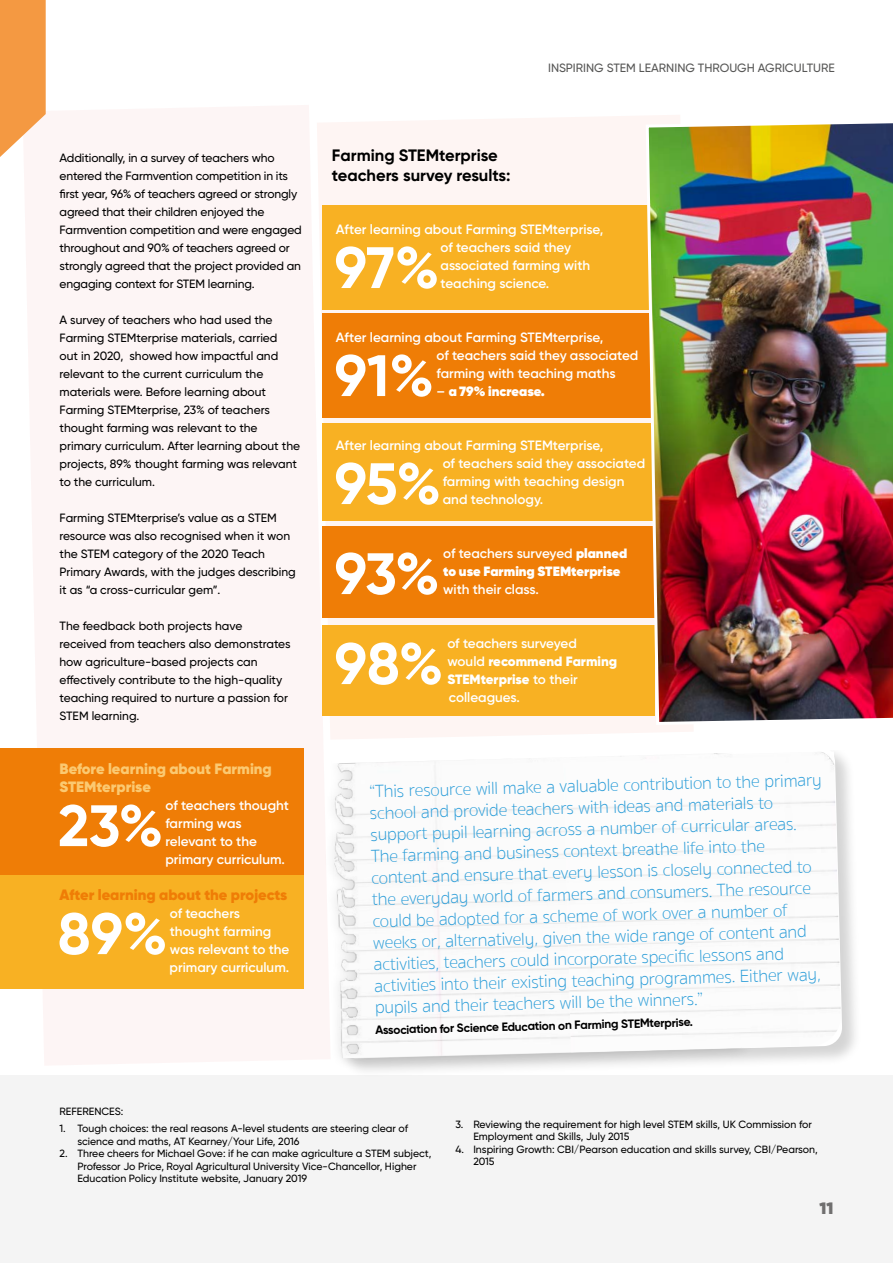
<style>
.page{position:relative;width:893px;height:1263px;background:#fff}
.page>*{position:absolute;margin:0;border:0;box-sizing:border-box;transform-origin:0 0}
.t1{font:700 58.35px "Gilroy";letter-spacing:-.01em;color:#fff}
.t2{font:100 18px/21.6px "Sukhumvit Set";color:#299cd8}
.t3{font:700 16.5px/19.8px "Gilroy";color:#000}
.t4{font:800 16.5px "Gilroy";color:#706f6f}
.t5{font:900 15px/18px "Gilroy";color:#fbc971}
.t6{font:900 15px "Gilroy";color:#ef7d06}
.t7{font:600 13.5px/18px "Gilroy";color:#fff}
.t8{font:800 13.5px/18px "Gilroy";color:#fff}
.t9{font:500 12px/18px "Gilroy";color:#000}
.t10{font:700 12px "Gilroy";color:#000}
.t11{font:500 12px "Gilroy";color:#575756}
.t12{font:500 10.5px/12.6px "Gilroy";color:#000}
.s1{font-weight:600}
.s2{font-weight:900}
</style>
<div class="page">
<svg style="left:317px;top:115px;width:376px;height:616px;fill:#fef5f3"></svg>
<div style="left:0;top:1076px;width:893px;height:187px;background:#f4f4f4"></div>
<div style="left:322px;top:423px;width:332px;height:98px;background:#f8b123"></div>
<div style="left:322px;top:526px;width:333px;height:92px;background:#ef7d06"></div>
<div style="left:322px;top:625px;width:333px;height:90px;background:#f8b123"></div>
<svg style="left:0;top:0;width:46px;height:157px;background:#f5a65b"></svg>
<div style="left:0;top:749px;width:303px;height:126px;background:#ef7d06"></div>
<div style="left:0;top:875px;width:303px;height:113px;background:#f8b123"></div>
<div style="left:322px;top:205px;width:333px;height:104px;background:#f8b123"></div>
<div style="left:322px;top:314px;width:332px;height:104px;background:#ef7d06"></div>
<div style="left:330px;top:743px;width:532px;height:335px;background:#000;opacity:.17"></div>
<div style="left:324px;top:741px;width:429px;height:329px;background:#000;opacity:.17"></div>
<img style="left:332px;top:763px;width:411px;height:295px">
<svg style="left:331px;top:730px;width:511px;height:33px"></svg>
<img style="left:563px;top:751px;width:278px;height:301px">
<img style="left:644px;top:117px;width:249px;height:609px">
<p class="t9" style="left:60px;top:149px;width:244px">Additionally, in a survey of teachers who entered the Farmvention competition in its first year, 96% of teachers agreed or strongly agreed that their children enjoyed the Farmvention competition and were engaged throughout and 90% of teachers agreed or strongly agreed that the project provided an engaging context for STEM learning.</p>
<p class="t9" style="left:60px;top:311px;width:242px">A survey of teachers who had used the Farming STEMterprise materials, carried<br>out in 2020, showed how impactful and relevant to the current curriculum the materials were. Before learning about Farming STEMterprise, 23% of teachers thought farming was relevant to the primary curriculum. After learning about the projects, 89% thought farming was relevant to the curriculum.</p>
<p class="t9" style="left:60px;top:509px;width:238px">Farming STEMterprise’s value as a STEM resource was also recognised when it won the STEM category of the 2020 Teach Primary Awards, with the judges describing it as “a cross-curricular gem”.</p>
<p class="t9" style="left:60px;top:617px;width:233px">The feedback both projects have received from teachers also demonstrates how agriculture-based projects can effectively contribute to the high-quality teaching required to nurture a passion for STEM learning.</p>
<p class="t5" style="left:60px;top:760px;width:214px">Before learning about Farming<br>STEMterprise</p>
<h1 class="t1" style="left:58px;top:789px;width:106px">23%</h1>
<p class="t7" style="left:165px;top:796px;width:125px">of teachers thought farming was relevant to the primary curriculum.</p>
<p class="t6" style="left:60px;top:885px;width:229px">After learning about the projects</p>
<h1 class="t1" style="left:58px;top:897px;width:111px">89%</h1>
<p class="t7" style="left:170px;top:904px;width:121px">of teachers thought farming was relevant to the primary curriculum.</p>
<h3 class="t3" style="left:332px;top:145px;width:180px">Farming STEMterprise teachers survey results:</h3>
<p class="t11" style="left:548px;top:60px;width:288px">INSPIRING STEM LEARNING THROUGH AGRICULTURE</p>
<p class="t7" style="left:336px;top:220px;width:269px">After learning about Farming STEMterprise,</p>
<h1 class="t1" style="left:335px;top:231px;width:106px">97%</h1>
<p class="t7" style="left:441px;top:238px;width:151px">of teachers said they associated farming with teaching science.</p>
<p class="t7" style="left:336px;top:328px;width:269px">After learning about Farming STEMterprise,</p>
<h1 class="t1" style="left:335px;top:339px;width:101px">91%</h1>
<p class="t7" style="left:437px;top:346px;width:203px">of teachers said they associated farming with teaching maths</p>
<p class="t8" style="left:437px;top:382px;width:110px"><span class="s1">–</span> a 79% increase.</p>
<p class="t7" style="left:336px;top:436px;width:269px">After learning about Farming STEMterprise,</p>
<h1 class="t1" style="left:335px;top:447px;width:108px">95%</h1>
<p class="t7" style="left:443px;top:454px;width:204px">of teachers said they associated farming with teaching design and technology.</p>
<h1 class="t1" style="left:335px;top:537px;width:107px">93%</h1>
<p class="t8" style="left:443px;top:544px;width:186px"><span class="s1">of teachers surveyed</span> planned to use Farming STEMterprise</p>
<p class="t7" style="left:443px;top:580px;width:97px">with their class.</p>
<h1 class="t1" style="left:335px;top:627px;width:110px">98%</h1>
<p class="t7" style="left:447px;top:634px;width:171px">of teachers surveyed would <span class="s2">recommend Farming<br>STEMterprise</span> to their</p>
<p class="t7" style="left:449px;top:688px;width:73px">colleagues.</p>
<p class="t2" style="left:369px;top:779px;width:455px;rotate:-1deg">“This resource will make a valuable contribution to the primary school and provide teachers with ideas and materials to support pupil learning across a number of curricular areas.<br>The farming and business context breathe life into the content and ensure that every lesson is closely connected to the everyday world of farmers and consumers. The resource could be adopted for a scheme of work over a number of weeks or, alternatively, given the wide range of content and activities, teachers could incorporate specifi c lessons and activities into their existing teaching programmes. Either way, pupils and their teachers will be the winners.”</p>
<p class="t10" style="left:375px;top:1021px;width:319px;rotate:-1deg">Association for Science Education on Farming STEMterprise.</p>
<p class="t12" style="left:60px;top:1105px;width:65px">REFERENCES:</p>
<p class="t12" style="left:77px;top:1122px;width:332px;text-indent:-18px">1. Tough choices: the real reasons A-level students are steering clear of science and maths, AT Kearney/Your Life, 2016</p>
<p class="t12" style="left:77px;top:1147px;width:356px;text-indent:-18px">2. Three cheers for Michael Gove: if he can make agriculture a STEM subject,<br>Professor Jo Price, Royal Agricultural University Vice-Chancellor, Higher<br>Education Policy Institute website, January 2019</p>
<p class="t12" style="left:473px;top:1117px;width:340px;text-indent:-18px">3. Reviewing the requirement for high level STEM skills, UK Commission for<br>Employment and Skills, July 2015</p>
<p class="t12" style="left:473px;top:1143px;width:346px;text-indent:-18px">4. Inspiring Growth: CBI/Pearson education and skills survey, CBI/Pearson,<br>2015</p>
<h3 class="t4" style="left:819px;top:1197px;width:15px">11</h3>
</div>
